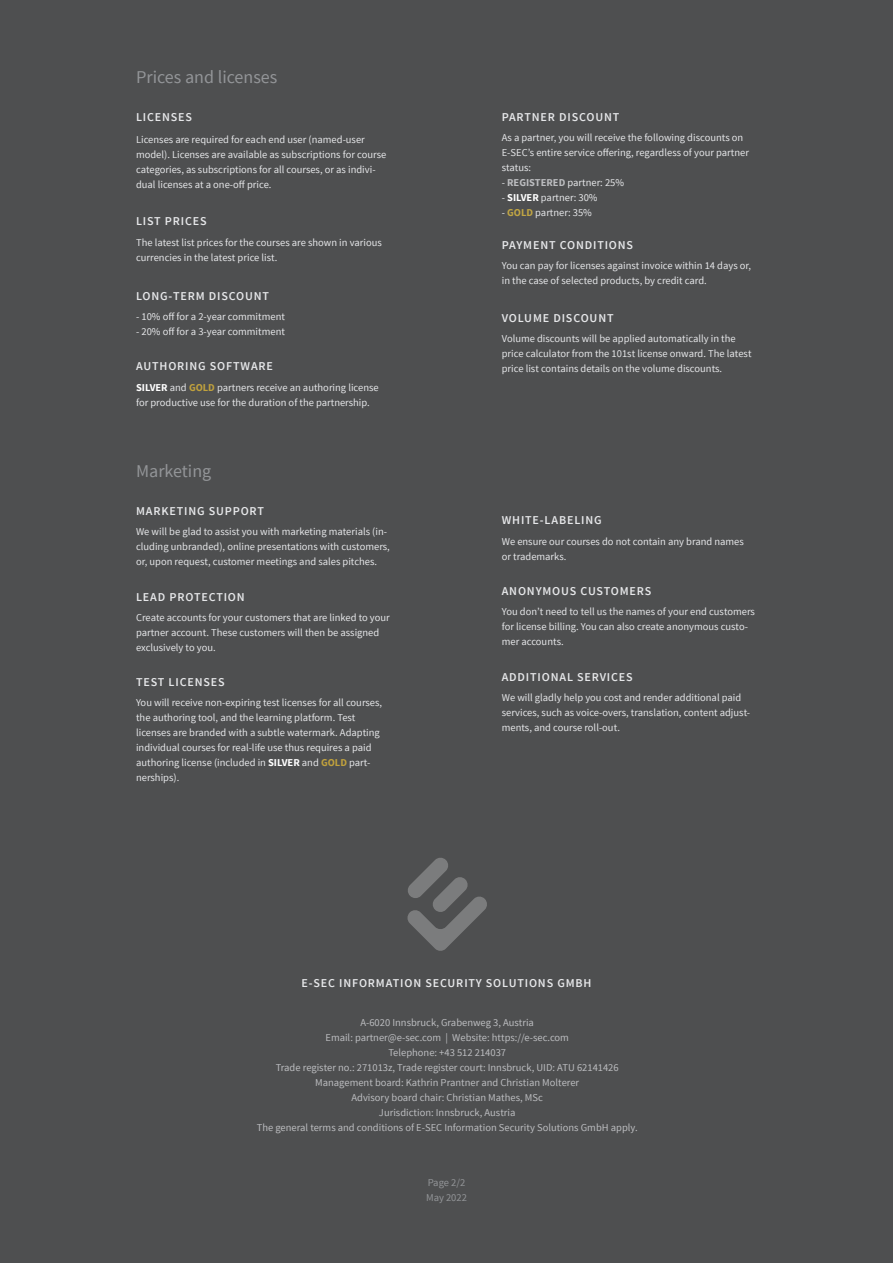
<style>
.page{position:relative;width:893px;height:1263px;background:#4e4f50}
.page>*{position:absolute;margin:0;border:0;box-sizing:border-box;transform-origin:0 0}
.t1{font:18px "Source Sans Pro";color:#939598}
.t2{font:600 12px "Source Sans Pro";letter-spacing:.07em;color:#e6e7e9}
.t3{font:10.5px/15px "Source Sans Pro";color:#e6e7e9}
.t4{font:10.5px "Source Sans Pro";color:#bcbdc0}
.t5{font:10.5px "Source Sans Pro";color:#939598}
.s1{font-weight:700;color:#fff}
.s2{font-weight:700;color:#c0a13d}
.s3{font-weight:700;color:#bcbdc0}
.s4{font-weight:700;color:#c1a644}
</style>
<div class="page">
<svg style="left:407px;top:858px;width:80px;height:93px"></svg>
<p class="t1" style="left:136px;top:66px;width:143px">Prices and licenses</p>
<p class="t2" style="left:136px;top:109px;width:58px">LICENSES</p>
<p class="t3" style="left:136px;top:132px;width:252px">Licenses are required for each end user (named-user model). Licenses are available as subscriptions for course categories, as subscriptions for all courses, or as indivi&shy;dual licenses at a one-off price.</p>
<p class="t2" style="left:136px;top:214px;width:72px">LIST PRICES</p>
<p class="t3" style="left:136px;top:235px;width:247px">The latest list prices for the courses are shown in various currencies in the latest price list.</p>
<p class="t2" style="left:136px;top:288px;width:135px">LONG-TERM DISCOUNT</p>
<p class="t3" style="left:136px;top:309px;width:150px">- 10% off for a 2-year commitment</p>
<p class="t3" style="left:136px;top:324px;width:150px">- 20% off for a 3-year commitment</p>
<p class="t2" style="left:136px;top:358px;width:138px">AUTHORING SOFTWARE</p>
<p class="t3" style="left:136px;top:380px;width:244px"><span class="s1">SILVER</span> and <span class="s2">GOLD</span> partners receive an authoring license for productive use for the duration of the partnership.</p>
<p class="t1" style="left:136px;top:460px;width:77px">Marketing</p>
<p class="t2" style="left:136px;top:503px;width:129px">MARKETING SUPPORT</p>
<p class="t3" style="left:136px;top:524px;width:255px">We will be glad to assist you with marketing materials (in&shy;cluding unbranded), online presentations with customers, or, upon request, customer meetings and sales pitches.</p>
<p class="t2" style="left:136px;top:589px;width:110px">LEAD PROTECTION</p>
<p class="t3" style="left:136px;top:610px;width:255px">Create accounts for your customers that are linked to your partner account. These customers will then be assigned exclusively to you.</p>
<p class="t2" style="left:136px;top:674px;width:90px">TEST LICENSES</p>
<p class="t3" style="left:136px;top:695px;width:248px">You will receive non-expiring test licenses for all courses, the authoring tool, and the learning platform. Test licenses are branded with a subtle watermark. Adapting individual courses for real-life use thus requires a paid authoring license (included in <span class="s1">SILVER</span> and <span class="s2">GOLD</span> part&shy;nerships).</p>
<p class="t2" style="left:502px;top:109px;width:119px">PARTNER DISCOUNT</p>
<p class="t3" style="left:502px;top:130px;width:249px">As a partner, you will receive the following discounts on<br>E-SEC’s entire service offering, regardless of your partner status:</p>
<p class="t3" style="left:502px;top:175px;width:124px">- <span class="s3">REGISTERED</span> partner: 25%</p>
<p class="t3" style="left:502px;top:190px;width:97px">- <span class="s1">SILVER</span> partner: 30%</p>
<p class="t3" style="left:502px;top:205px;width:92px">- <span class="s4">GOLD</span> partner: 35%</p>
<p class="t2" style="left:502px;top:238px;width:133px">PAYMENT CONDITIONS</p>
<p class="t3" style="left:502px;top:259px;width:251px">You can pay for licenses against invoice within 14 days or, in the case of selected products, by credit card.</p>
<p class="t2" style="left:502px;top:310px;width:113px">VOLUME DISCOUNT</p>
<p class="t3" style="left:502px;top:331px;width:251px">Volume discounts will be applied automatically in the price calculator from the 101st license onward. The latest price list contains details on the volume discounts.</p>
<p class="t2" style="left:502px;top:513px;width:101px">WHITE-LABELING</p>
<p class="t3" style="left:502px;top:534px;width:244px">We ensure our courses do not contain any brand names or trademarks.</p>
<p class="t2" style="left:502px;top:583px;width:151px">ANONYMOUS CUSTOMERS</p>
<p class="t3" style="left:502px;top:604px;width:255px">You don’t need to tell us the names of your end customers for license billing. You can also create anonymous custo&shy;mer accounts.</p>
<p class="t2" style="left:502px;top:669px;width:132px">ADDITIONAL SERVICES</p>
<p class="t3" style="left:502px;top:690px;width:250px">We will gladly help you cost and render additional paid services, such as voice-overs, translation, content adjust&shy;ments, and course roll-out.</p>
<p class="t2" style="left:301px;top:975px;width:291px">E-SEC INFORMATION SECURITY SOLUTIONS GMBH</p>
<p class="t4" style="left:360px;top:1015px;width:175px">A-6020 Innsbruck, Grabenweg 3, Austria</p>
<p class="t4" style="left:325px;top:1030px;width:245px">Email: partner@e-sec.com | Website: https://e-sec.com</p>
<p class="t4" style="left:388px;top:1045px;width:119px">Telephone: +43 512 214037</p>
<p class="t4" style="left:276px;top:1060px;width:344px">Trade register no.: 271013z, Trade register court: Innsbruck, UID: ATU 62141426</p>
<p class="t4" style="left:315px;top:1075px;width:266px">Management board: Kathrin Prantner and Christian Molterer</p>
<p class="t4" style="left:352px;top:1090px;width:193px">Advisory board chair: Christian Mathes, MSc</p>
<p class="t4" style="left:379px;top:1105px;width:138px">Jurisdiction: Innsbruck, Austria</p>
<p class="t4" style="left:257px;top:1120px;width:382px">The general terms and conditions of E-SEC Information Security Solutions GmbH apply.</p>
<p class="t5" style="left:428px;top:1176px;width:39px">Page 2/2</p>
<p class="t5" style="left:426px;top:1191px;width:42px">May 2022</p>
</div>
